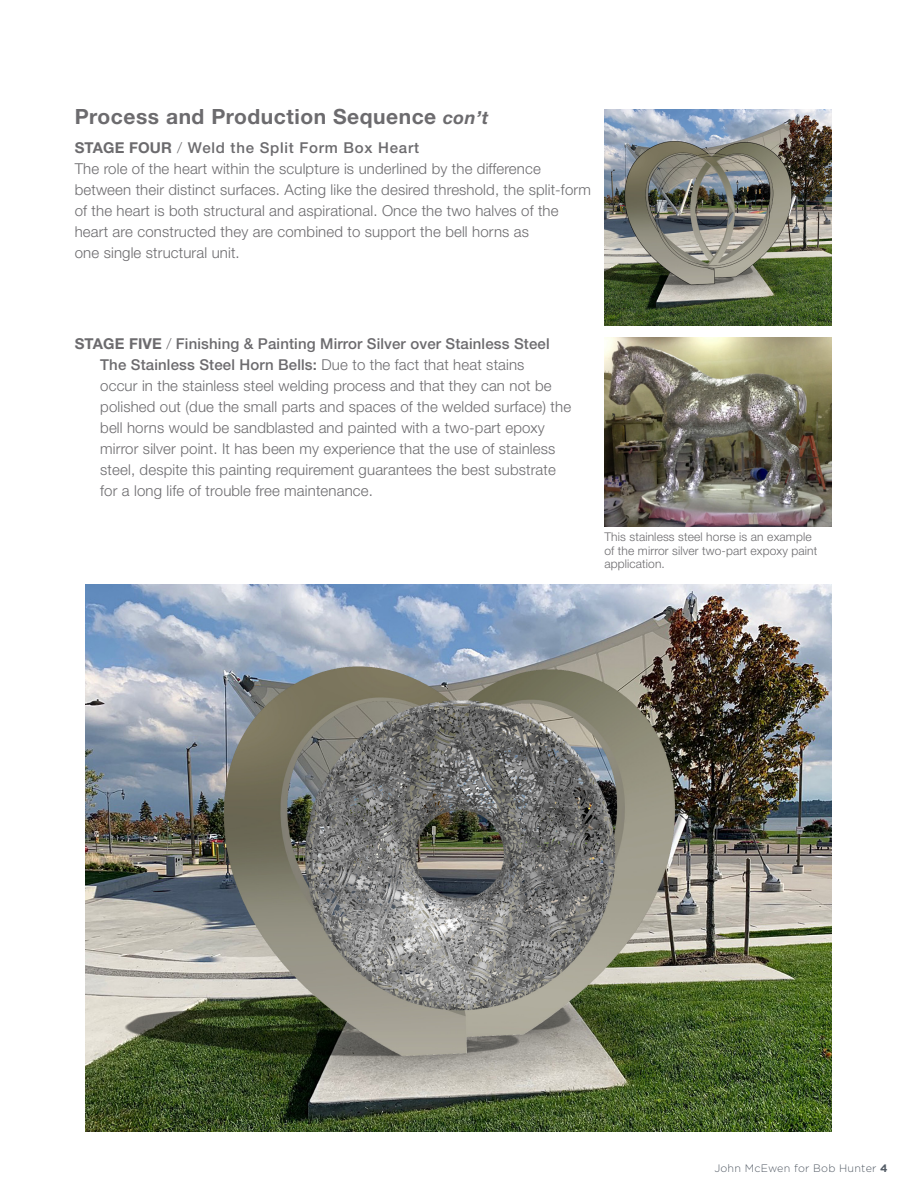
<style>
.page{position:relative;width:918px;height:1188px;background:#fff}
.page>*{position:absolute;margin:0;border:0;box-sizing:border-box;transform-origin:0 0}
.t1{font:700 21px "Helvetica Neue";letter-spacing:.025em;color:#6c6b6e}
.t2{font:300 15px/21px "Helvetica Neue LT Std";letter-spacing:.01em;color:#6c6b6e}
.t3{font:500 15px "Helvetica Neue";letter-spacing:.01em;color:#6c6b6e}
.t4{font:300 12px/13.5px "Helvetica Neue LT Std";letter-spacing:.01em;color:#6c6b6e}
.t5{font:300 10.8px "Gotham";letter-spacing:.02em;color:#545c66}
.s1{font-style:italic;font-size:18px}
.s2{font-family:"Helvetica Neue";font-weight:700}
.s3{font-family:"Helvetica Neue";font-weight:500}
.s4{font-weight:700}
.s5{font-family:"Helvetica Neue LT Std";font-weight:300}
</style>
<div class="page">
<img style="left:604px;top:109px;width:227px;height:217px">
<img style="left:604px;top:338px;width:227px;height:188px">
<img style="left:85px;top:585px;width:746px;height:547px">
<p class="t1" style="left:75px;top:104px;width:415px">Process and Production Sequence <span class="s1">con’t</span></p>
<p class="t2" style="left:75px;top:137px;width:518px"><span class="s2">STAGE FOUR</span> / <span class="s3">Weld the Split Form Box Heart<br></span>The role of the heart within the sculpture is underlined by the difference between their distinct surfaces. Acting like the desired threshold, the split-form of the heart is both structural and aspirational. Once the two halves of the heart are constructed they are combined to support the bell horns as<br>one single structural unit.</p>
<p class="t3" style="left:75px;top:335px;width:476px"><span class="s4">STAGE FIVE</span> <span class="s5">/</span> Finishing &amp; Painting Mirror Silver over Stainless Steel</p>
<p class="t2" style="left:100px;top:354px;width:472px"><span class="s3">The Stainless Steel Horn Bells:</span> Due to the fact that heat stains<br>occur in the stainless steel welding process and that they can not be polished out (due the small parts and spaces of the welded surface) the bell horns would be sandblasted and painted with a two-part epoxy mirror silver point. It has been my experience that the use of stainless steel, despite this painting requirement guarantees the best substrate for a long life of trouble free maintenance.</p>
<p class="t4" style="left:604px;top:530px;width:214px">This stainless steel horse is an example of the mirror silver two-part expoxy paint application.</p>
<p class="t5" style="left:714px;top:1161px;width:175px">John McEwen for Bob Hunter <span class="s4">4</span></p>
</div>
